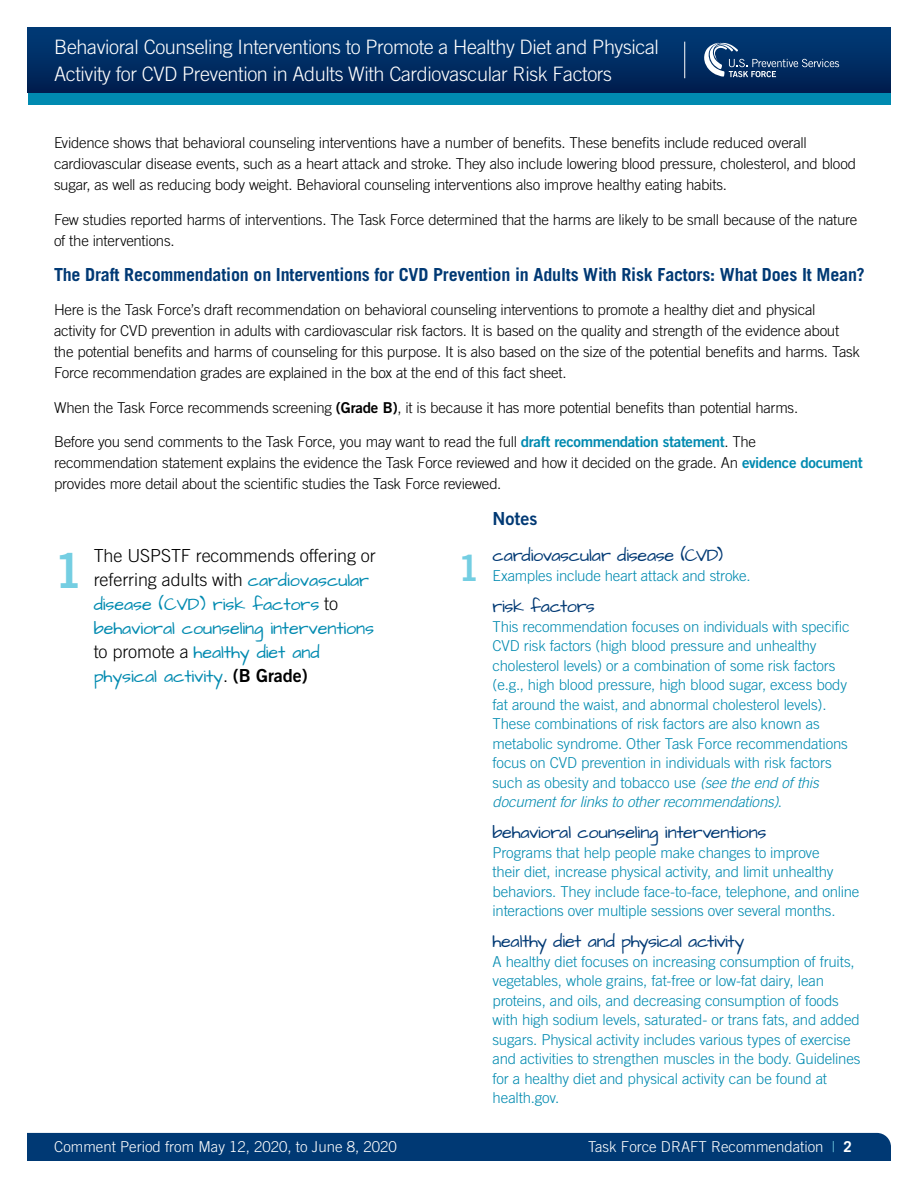
<style>
.page{position:relative;width:918px;height:1188px;background:#fff}
.page>*{position:absolute;margin:0;border:0;box-sizing:border-box;transform-origin:0 0}
.t1{font:48px "Trade Gothic Bold Two";color:#74cee2}
.t2{font:36px "Trade Gothic Bold Two";color:#74cee2}
.t3{font:300 19.8px/27px "Trade Gothic";letter-spacing:-.02em;color:#fff}
.t4{font:18px/24px "Architects Daughter";letter-spacing:-.005em;color:#008ab0}
.t5{font:18px "Architects Daughter";letter-spacing:-.015em;color:#003974}
.t6{font:700 18px "Trade Gothic";letter-spacing:-.01em;color:#003974}
.t7{font:18px "Trade Gothic Bold Two";color:#003974}
.t8{font:300 15px/21px "Trade Gothic";letter-spacing:-.015em;color:#000}
.t9{font:300 15px/19.5px "Trade Gothic";letter-spacing:-.01em;color:#008ab0}
.t10{font:300 15px "Trade Gothic";color:#fff}
.s1{font-family:"Trade Gothic Bold Two";font-weight:400}
.s2{font-family:"Trade Gothic Bold Two";font-weight:400;color:#008ab0}
.s3{font-family:"Trade Gothic";font-weight:300;color:#000}
.s4{font-family:"Trade Gothic Bold Two";color:#000}
.s5{font-style:italic}
.s6{color:#74cee2}
.s7{font-weight:700}
</style>
<div class="page">
<div style="left:27px;top:1133px;width:864px;height:28px;background:#003974"></div>
<div style="left:28px;top:27px;width:862px;height:66px;background:linear-gradient(to bottom,#003c79,#001e4f)"></div>
<hr style="left:684px;top:42px;width:1px;height:36px;background:#fff">
<div style="left:28px;top:93px;width:862px;height:12px;background:#008ab0"></div>
<svg style="left:702px;top:43px;width:137px;height:34px;background:#284f7d"></svg>
<h3 class="t3" style="left:54px;top:33px;width:606px">Behavioral Counseling Interventions to Promote a Healthy Diet and Physical<br>Activity for CVD Prevention in Adults With Cardiovascular Risk Factors</h3>
<p class="t8" style="left:54px;top:132px;width:804px">Evidence shows that behavioral counseling interventions have a number of benefits. These benefits include reduced overall cardiovascular disease events, such as a heart attack and stroke. They also include lowering blood pressure, cholesterol, and blood sugar, as well as reducing body weight. Behavioral counseling interventions also improve healthy eating habits.</p>
<p class="t8" style="left:54px;top:209px;width:805px">Few studies reported harms of interventions. The Task Force determined that the harms are likely to be small because of the nature of the interventions.</p>
<h3 class="t6" style="left:54px;top:263px;width:812px">The Draft Recommendation on Interventions for CVD Prevention in Adults With Risk Factors: What Does It Mean?</h3>
<p class="t8" style="left:54px;top:299px;width:808px">Here is the Task Force’s draft recommendation on behavioral counseling interventions to promote a healthy diet and physical activity for CVD prevention in adults with cardiovascular risk factors. It is based on the quality and strength of the evidence about the potential benefits and harms of counseling for this purpose. It is also based on the size of the potential benefits and harms. Task Force recommendation grades are explained in the box at the end of this fact sheet.</p>
<p class="t8" style="left:54px;top:397px;width:746px">When the Task Force recommends screening <span class="s1">(Grade B)</span>, it is because it has more potential benefits than potential harms.</p>
<p class="t8" style="left:54px;top:431px;width:810px">Before you send comments to the Task Force, you may want to read the full <span class="s2">draft recommendation statement</span>. The recommendation statement explains the evidence the Task Force reviewed and how it decided on the grade. An <span class="s2">evidence document </span>provides more detail about the scientific studies the Task Force reviewed.</p>
<p class="t1" style="left:54px;top:541px;width:31px">1</p>
<p class="t4" style="left:94px;top:545px;width:284px"><span class="s3">The USPSTF recommends offering or referring adults with</span> cardiovascular disease (CVD) risk factors <span class="s3">to </span>behavioral counseling interventions <span class="s3">to promote a</span> healthy diet and physical activity<span class="s3">.</span> <span class="s4">(B Grade)</span></p>
<p class="t2" style="left:458px;top:546px;width:23px">1</p>
<h4 class="t7" style="left:493px;top:508px;width:46px">Notes</h4>
<p class="t5" style="left:493px;top:544px;width:232px">cardiovascular disease (CVD)</p>
<p class="t9" style="left:493px;top:566px;width:260px">Examples include heart attack and stroke.</p>
<p class="t5" style="left:493px;top:594px;width:104px">risk factors</p>
<p class="t9" style="left:493px;top:616px;width:359px">This recommendation focuses on individuals with specific CVD risk factors (high blood pressure and unhealthy cholesterol levels) or a combination of some risk factors (e.g., high blood pressure, high blood sugar, excess body fat around the waist, and abnormal cholesterol levels).<br>These combinations of risk factors are also known as metabolic syndrome. Other Task Force recommendations focus on CVD prevention in individuals with risk factors such as obesity and tobacco use <span class="s5">(see the end of this document for links to other recommendations)</span>.</p>
<p class="t5" style="left:493px;top:821px;width:275px">behavioral counseling interventions</p>
<p class="t9" style="left:493px;top:842px;width:368px">Programs that help people make changes to improve<br>their diet, increase physical activity, and limit unhealthy behaviors. They include face-to-face, telephone, and online interactions over multiple sessions over several months.</p>
<p class="t5" style="left:493px;top:930px;width:253px">healthy diet and physical activity</p>
<p class="t9" style="left:493px;top:952px;width:370px">A healthy diet focuses on increasing consumption of fruits, vegetables, whole grains, fat-free or low-fat dairy, lean proteins, and oils, and decreasing consumption of foods with high sodium levels, saturated- or trans fats, and added sugars. Physical activity includes various types of exercise and activities to strengthen muscles in the body. Guidelines for a healthy diet and physical activity can be found at health.gov.</p>
<p class="t10" style="left:54px;top:1138px;width:344px">Comment Period from May 12, 2020, to June 8, 2020</p>
<p class="t10" style="left:588px;top:1138px;width:265px">Task Force DRAFT Recommendation <span class="s6">|</span> <span class="s7">2</span></p>
</div>
